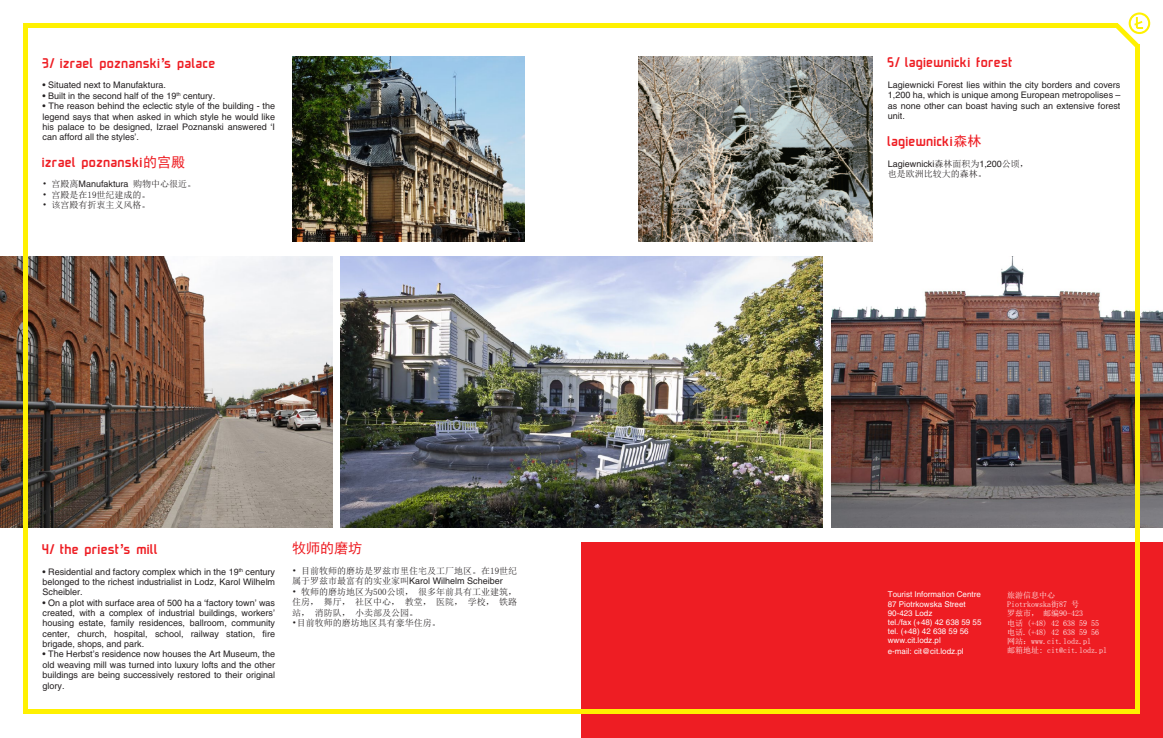
<style>
.page{position:relative;width:1163px;height:738px;background:#fff}
.page>*{position:absolute;margin:0;border:0;box-sizing:border-box;transform-origin:0 0}
.t1{font:14px "lodzer";color:#ee1d23}
.t2{font:14px "Sim Hei";color:#ee1d23}
.t3{font:9px/10.3px "Helvetica CE";color:#231f20;text-align:justify}
.t4{font:9px/10.3px "Sim Sun";color:#231f20;text-align:justify}
.t5{font:8px/9.2px "Helvetica CE";color:#fff}
.t6{font:8px/9.2px "Sim Sun";color:#fff}
.s1{font-family:"Helvetica Neue";font-weight:700}
.s2{font-family:"Sim Hei"}
.s3{font-family:"Helvetica CE"}
.s4{font-family:"Sim Sun"}
</style>
<div class="page">
<div style="left:581px;top:542px;width:581px;height:195px;background:#ee1d23"></div>
<img style="left:831px;top:256px;width:331px;height:271px">
<img style="left:638px;top:57px;width:234px;height:184px">
<img style="left:292px;top:57px;width:232px;height:184px">
<img style="left:340px;top:256px;width:482px;height:271px">
<img style="left:0;top:256px;width:332px;height:271px">
<hr style="left:24px;top:28px;width:4px;height:685px;background:#fff101">
<div style="left:1134px;top:45px;width:5px;height:668px;background:#fff101"></div>
<hr style="left:24px;top:24px;width:1094px;height:4px;background:#fff101">
<div style="left:28px;top:708px;width:1106px;height:5px;background:#fff101"></div>
<svg style="left:1114px;top:12px;width:35px;height:36px"></svg>
<h1 class="t1" style="left:43px;top:56px;width:175px">3/ Izrael Poznanski<span class="s1">’</span>s palace</h1>
<p class="t3" style="left:43px;top:80px;width:125px">• Situated next to Manufaktura.</p>
<p class="t3" style="left:43px;top:90px;width:174px">• Built in the second half of the 19<sup>th</sup> century.</p>
<p class="t3" style="left:43px;top:101px;width:234px">• The reason behind the eclectic style of the building - the legend says that when asked in which style he would like his palace to be designed, Izrael Poznanski answered ‘I can afford all the styles’.</p>
<h1 class="t1" style="left:43px;top:155px;width:144px">Izrael Poznanski<span class="s2">的宫殿</span></h1>
<p class="t4" style="left:43px;top:179px;width:155px">• 宫殿离<span class="s3">Manufaktura</span> 购物中心很近。</p>
<p class="t4" style="left:43px;top:189px;width:109px">• 宫殿是在19世纪建成的。</p>
<p class="t4" style="left:43px;top:199px;width:109px">• 该宫殿有折衷主义风格。</p>
<h1 class="t1" style="left:43px;top:542px;width:117px">4/ The Priest<span class="s1">’</span>s Mill</h1>
<p class="t3" style="left:43px;top:565px;width:234px">• Residential and factory complex which in the 19<sup>th</sup> century belonged to the richest industrialist in Lodz, Karol Wilhelm Scheibler.</p>
<p class="t3" style="left:43px;top:596px;width:234px">• On a plot with surface area of 500 ha a ‘factory town’ was created, with a complex of industrial buildings, workers’ housing estate, family residences, ballroom, community center, church, hospital, school, railway station, fire brigade, shops, and park.</p>
<p class="t3" style="left:43px;top:648px;width:234px">• The Herbst’s residence now houses the Art Museum, the old weaving mill was turned into luxury lofts and the other buildings are being successively restored to their original glory.</p>
<h1 class="t2" style="left:292px;top:541px;width:71px">牧师的磨坊</h1>
<p class="t4" style="left:292px;top:565px;width:226px">• 目前牧师的磨坊是罗兹市里住宅及工厂地区。在19世纪</p>
<p class="t3" style="left:292px;top:575px;width:212px"><span class="s4">属于罗兹市最富有的实业家叫</span>Karol Wilhelm Scheiber</p>
<p class="t4" style="left:292px;top:586px;width:226px">• 牧师的磨坊地区为500公顷， 很多年前具有工业建筑，住房， 舞厅， 社区中心， 教堂， 医院， 学校， 铁路站， 消防队， 小卖部及公园。</p>
<p class="t4" style="left:292px;top:617px;width:150px">•目前牧师的磨坊地区具有豪华住房。</p>
<h1 class="t1" style="left:887px;top:56px;width:127px">5/ Lagiewnicki forest</h1>
<p class="t3" style="left:887px;top:80px;width:234px">Lagiewnicki Forest lies within the city borders and covers 1,200 ha, which is unique among European metropolises – as none other can boast having such an extensive forest unit.</p>
<h1 class="t1" style="left:887px;top:134px;width:95px">Lagiewnicki<span class="s2">森林</span></h1>
<p class="t3" style="left:887px;top:158px;width:143px">Lagiewnicki<span class="s4">森林面积为</span>1,200<span class="s4">公顷，</span></p>
<p class="t4" style="left:887px;top:169px;width:100px">也是欧洲比较大的森林。</p>
<p class="t5" style="left:887px;top:589px;width:95px">Tourist Information Centre<br>87 Piotrkowska Street<br>90-423 Lodz<br>tel./fax (+48) 42 638 59 55 tel. (+48) 42 638 59 56 www.cit.lodz.pl</p>
<p class="t5" style="left:887px;top:646px;width:77px">e-mail: cit@cit.lodz.pl</p>
<p class="t6" style="left:1006px;top:590px;width:101px">旅游信息中心<br>Piotrkowska街87 号<br>罗兹市， 邮编90-423<br>电话 (+48) 42 638 59 55电话.(+48) 42 638 59 56网站：www.cit.lodz.pl<br>邮箱地址: cit@cit.lodz.pl</p>
</div>
